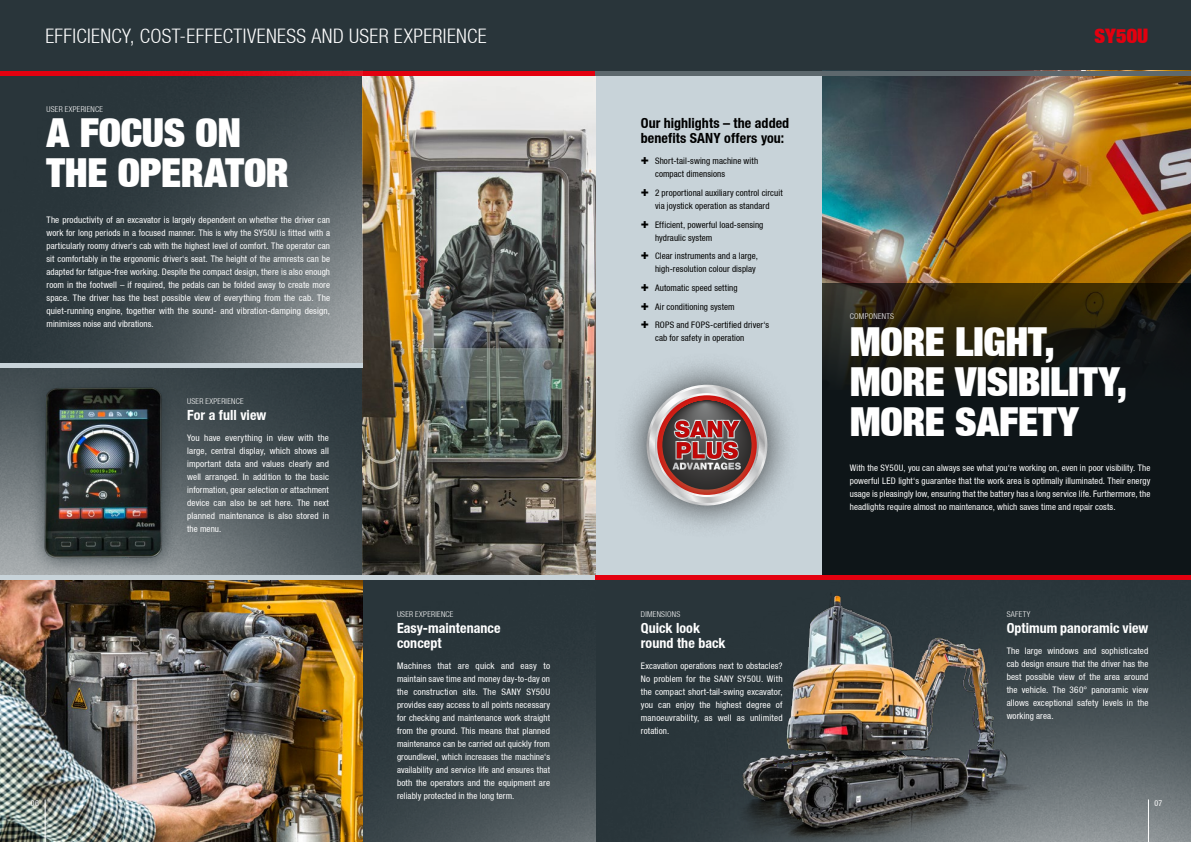
<style>
.page{position:relative;width:1191px;height:842px;background:#fff}
.page>*{position:absolute;margin:0;border:0;box-sizing:border-box;transform-origin:0 0}
.t1{font:900 40px/40px "Context Reprise Extra Black S Si Extra";letter-spacing:-.01em;color:#fff}
.t2{font:700 20px "Context Reprise Light Cond S Si";letter-spacing:.02em;color:#fff}
.t3{font:900 20px "Context Reprise Extra Black S Si Extra";letter-spacing:.01em;color:#e3000f}
.t4{font:700 condensed 14px/15px "Context Reprise Condensed S Si";letter-spacing:.005em;color:#fff}
.t5{font:700 condensed 14px/15px "Context Reprise Condensed S Si";letter-spacing:.005em;color:#000}
.t6{font:9px/13px "Context Reprise Condensed S Si Condensed";letter-spacing:.015em;color:#fff;text-align:justify}
.t7{font:9px/13px "Context Reprise Condensed S Si Condensed";letter-spacing:.01em;color:#000}
.t8{font:700 8px "Context Reprise Light Cond S Si";letter-spacing:.035em;color:#fff}
.t9{font:8px "Context Reprise Condensed S Si Condensed";color:#fff}
.s1{font-family:"Context Reprise Extra Black S Si Extra";font-weight:900;font-size:13.5px}
</style>
<div class="page">
<div style="left:0;top:0;width:1191px;height:71px;background:#29353a"></div>
<div style="left:595px;top:71px;width:227px;height:504px;background:#c8d3d9"></div>
<div style="left:613px;top:351px;width:187px;height:188px;background:#000;opacity:.75"></div>
<svg style="left:642px;top:385px;width:129px;height:125px;background:#9c8282"></svg>
<img style="left:363px;top:75px;width:232px;height:499px">
<img style="left:362px;top:574px;width:829px;height:268px">
<img style="left:822px;top:75px;width:369px;height:208px">
<hr style="left:0;top:71px;width:595px;height:4px;background:#e3000f">
<svg style="left:822px;top:283px;width:369px;height:292px;background:#151815"></svg>
<img style="left:0;top:71px;width:363px;height:292px">
<img style="left:0;top:367px;width:363px;height:208px">
<img style="left:0;top:580px;width:362px;height:262px">
<div style="left:0;top:575px;width:595px;height:5px;background:#c8d3d9"></div>
<hr style="left:0;top:363px;width:363px;height:4px;background:#c8d3d9">
<hr style="left:595px;top:71px;width:596px;height:4px;background:#5d686d">
<div style="left:29px;top:373px;width:151px;height:203px;background:#29353a;opacity:.75"></div>
<img style="left:35px;top:380px;width:132px;height:187px">
<div style="left:595px;top:575px;width:596px;height:5px;background:#e3000f"></div>
<img style="left:696px;top:580px;width:394px;height:262px">
<hr style="left:1148px;top:799px;width:1px;height:43px;background:#fff">
<hr style="left:45px;top:799px;width:1px;height:43px;background:#fff">
<h2 class="t2" style="left:45px;top:24px;width:443px">EFFICIENCY, COST-EFFECTIVENESS AND USER EXPERIENCE</h2>
<p class="t8" style="left:47px;top:104px;width:58px">USER EXPERIENCE</p>
<h1 class="t1" style="left:47px;top:112px;width:244px">A FOCUS ON<br>THE OPERATOR</h1>
<p class="t6" style="left:47px;top:213px;width:285px">The productivity of an excavator is largely dependent on whether the driver can work for long periods in a focused manner. This is why the SY50U is fitted with a particularly roomy driver‘s cab with the highest level of comfort. The operator can sit comfortably in the ergonomic driver‘s seat. The height of the armrests can be adapted for fatigue-free working. Despite the compact design, there is also enough room in the footwell – if required, the pedals can be folded away to create more space. The driver has the best possible view of everything from the cab. The quiet-running engine, together with the sound- and vibration-damping design, minimises noise and vibrations.</p>
<p class="t8" style="left:187px;top:397px;width:58px">USER EXPERIENCE</p>
<h3 class="t4" style="left:187px;top:407px;width:81px">For a full view</h3>
<p class="t6" style="left:187px;top:431px;width:143px">You have everything in view with the large, central display, which shows all important data and values clearly and well arranged. In addition to the basic information, gear selection or attachment device can also be set here. The next planned maintenance is also stored in the menu.</p>
<p class="t8" style="left:397px;top:609px;width:58px">USER EXPERIENCE</p>
<h3 class="t5" style="left:641px;top:115px;width:150px">Our highlights – the added benefits SANY offers you:</h3>
<p class="t7" style="left:655px;top:154px;width:105px;text-indent:-14px"><span class="s1">+</span> Short-tail-swing machine with compact dimensions</p>
<p class="t7" style="left:641px;top:186px;width:143px;text-align:center"><span class="s1">+</span> 2 proportional auxiliary control circuit via joystick operation as standard</p>
<p class="t7" style="left:655px;top:218px;width:110px;text-indent:-14px"><span class="s1">+</span> Efficient, powerful load-sensing hydraulic system</p>
<p class="t7" style="left:641px;top:249px;width:119px;text-align:right"><span class="s1">+</span> Clear instruments and a large, high-resolution colour display</p>
<p class="t7" style="left:641px;top:278px;width:130px;line-height:18.7px"><span class="s1">+</span> Automatic speed setting<br><span class="s1">+</span> Air conditioning system<br><span class="s1">+</span> ROPS and FOPS-certified driver‘s</p>
<p class="t7" style="left:655px;top:331px;width:91px">cab for safety in operation</p>
<p class="t8" style="left:641px;top:609px;width:41px">DIMENSIONS</p>
<p class="t8" style="left:850px;top:312px;width:46px">COMPONENTS</p>
<h2 class="t3" style="left:1094px;top:22px;width:55px">SY50U</h2>
<h1 class="t1" style="left:850px;top:320px;width:279px">MORE LIGHT,<br>MORE VISIBILITY,<br>MORE SAFETY</h1>
<p class="t6" style="left:850px;top:461px;width:302px">With the SY50U, you can always see what you‘re working on, even in poor visibility. The powerful LED light‘s guarantee that the work area is optimally illuminated. Their energy usage is pleasingly low, ensuring that the battery has a long service life. Furthermore, the headlights require almost no maintenance, which saves time and repair costs.</p>
<p class="t8" style="left:1006px;top:609px;width:25px">SAFETY</p>
<h3 class="t4" style="left:641px;top:620px;width:86px">Quick look round the back</h3>
<h3 class="t4" style="left:1006px;top:620px;width:143px">Optimum panoramic view</h3>
<h3 class="t4" style="left:397px;top:620px;width:105px">Easy-maintenance concept</h3>
<p class="t6" style="left:1006px;top:644px;width:143px">The large windows and sophisticated cab design ensure that the driver has the best possible view of the area around the vehicle. The 360° panoramic view allows exceptional safety levels in the working area.</p>
<p class="t6" style="left:641px;top:659px;width:143px">Excavation operations next to obstacles?<br>No problem for the SANY SY50U. With the compact short-tail-swing excavator, you can enjoy the highest degree of manoeuvrability, as well as unlimited rotation.</p>
<p class="t6" style="left:397px;top:659px;width:155px">Machines that are quick and easy to maintain save time and money day-to-day on the construction site. The SANY SY50U provides easy access to all points necessary for checking and maintenance work straight from the ground. This means that planned maintenance can be carried out quickly from groundlevel, which increases the machine‘s availability and service life and ensures that both the operators and the equipment are reliably protected in the long term.</p>
<p class="t9" style="left:31px;top:798px;width:10px">06</p>
<p class="t9" style="left:1154px;top:798px;width:9px">07</p>
</div>
